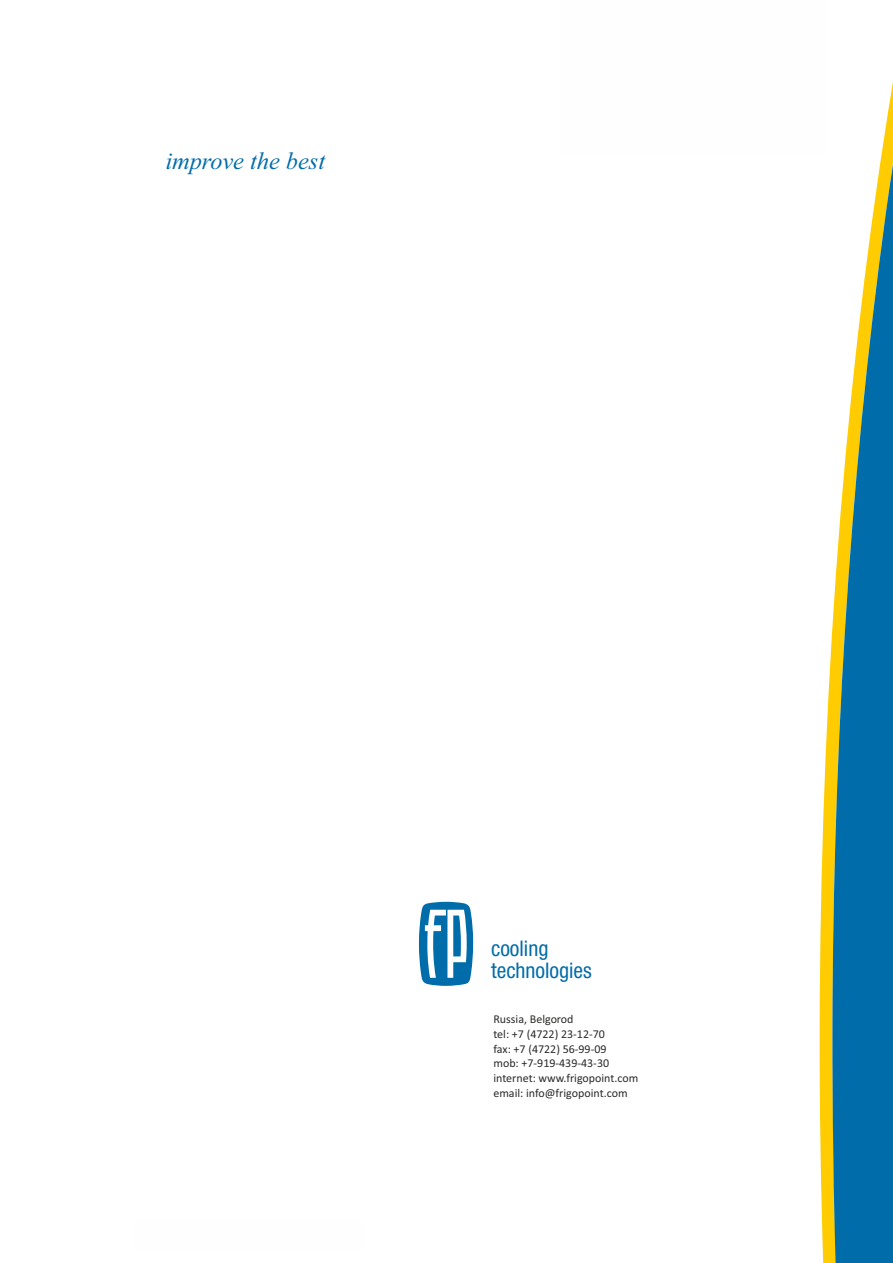
<style>
.page{position:relative;width:893px;height:1263px;background:#fff}
.page>*{position:absolute;margin:0;border:0;box-sizing:border-box;transform-origin:0 0}
.t1{font:italic 24.3px "Times New Roman";color:#006ca9}
.t2{font:condensed 21.6px/21.9px "Helvetica Neue LTCYR";color:#006ca9}
.t3{font:12px/14.7px "Calibri";color:#2b2a29}
</style>
<div class="page">
<svg style="left:819px;top:82px;width:74px;height:1181px"></svg>
<svg style="left:832px;top:164px;width:61px;height:1099px;background:#438da1"></svg>
<div style="left:562px;top:1px;width:263px;height:153px;background:#fefefe"></div>
<svg style="left:419px;top:902px;width:54px;height:84px"></svg>
<h1 class="t1" style="left:165px;top:152px;width:161px">improve the best</h1>
<h2 class="t2" style="left:491px;top:939px;width:102px">cooling technologies</h2>
<p class="t3" style="left:493px;top:1013px;width:147px">Russia, Belgorod<br>tel: +7 (4722) 23-12-70<br>fax: +7 (4722) 56-99-09<br>mob: +7-919-439-43-30 internet: www.frigopoint.com email: info@frigopoint.com</p>
</div>
